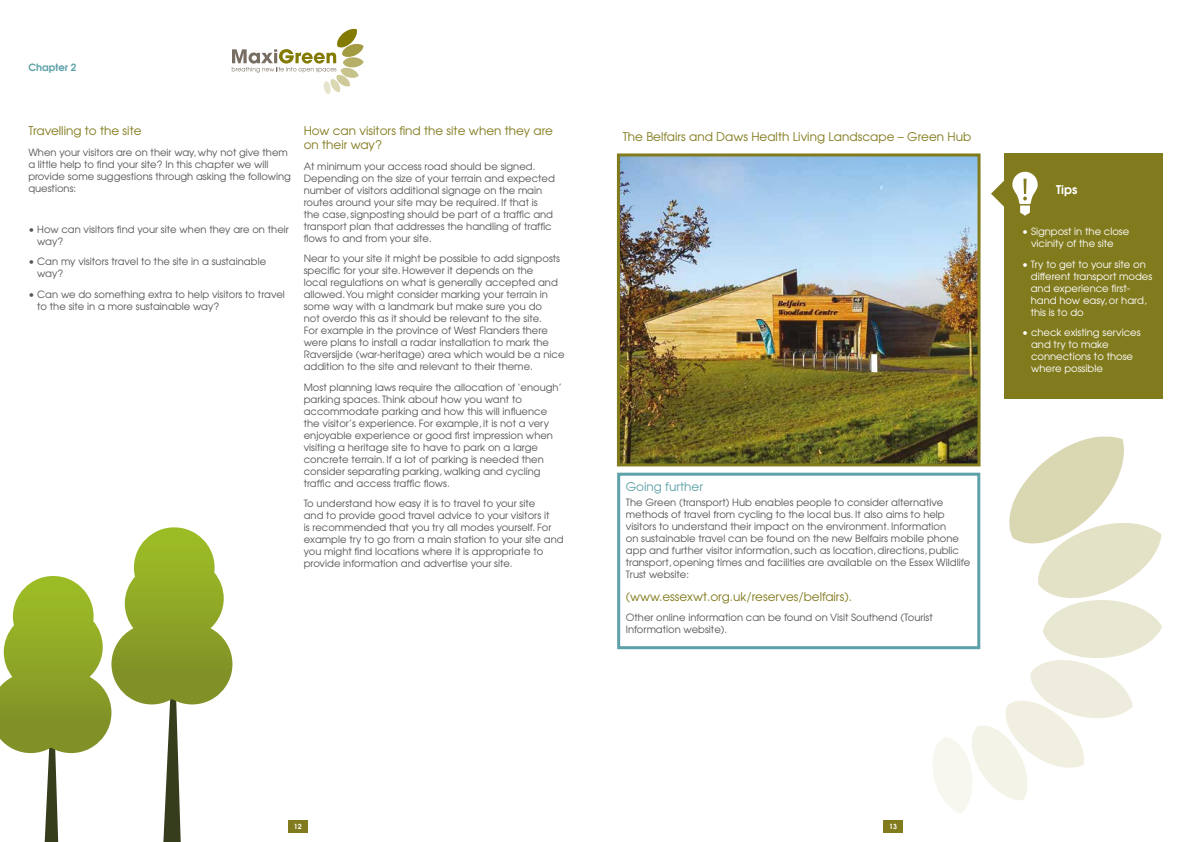
<style>
.page{position:relative;width:1191px;height:842px;background:#fff}
.page>*{position:absolute;margin:0;border:0;box-sizing:border-box;transform-origin:0 0}
.t1{font:12px/14.4px "Avant Garde";color:#827b1e}
.t2{font:12px "Avant Garde";color:#5da1a9}
.t3{font:600 12px "Avant Garde";color:#fff}
.t4{font:10px/12px "Avant Garde";color:#575756}
.t5{font:10px/12px "Avant Garde";color:#fff}
.t6{font:600 10px "Avant Garde";color:#5da1a9}
.t7{font:600 7px "Avant Garde";color:#fff}
</style>
<div class="page">
<svg style="left:232px;top:29px;width:132px;height:65px"></svg>
<svg style="left:870px;top:436px;width:292px;height:377px"></svg>
<div style="left:288px;top:820px;width:20px;height:13px;background:#827b1e"></div>
<div style="left:883px;top:820px;width:20px;height:13px;background:#827b1e"></div>
<svg style="left:0;top:527px;width:232px;height:315px"></svg>
<img style="left:621px;top:157px;width:355px;height:305px">
<div style="left:617px;top:153px;width:363px;height:313px;border:3px solid #827b1e"></div>
<div style="left:617px;top:473px;width:363px;height:176px;border:3px solid #5da1a9"></div>
<div style="left:1004px;top:154px;width:158px;height:245px;background:#827b1e"></div>
<svg style="left:991px;top:172px;width:46px;height:44px"></svg>
<p class="t6" style="left:28px;top:61px;width:50px">Chapter 2</p>
<p class="t1" style="left:28px;top:123px;width:115px">Travelling to the site</p>
<p class="t4" style="left:28px;top:146px;width:264px">When your visitors are on their way, why not give them a little help to find your site? In this chapter we will provide some suggestions through asking the following questions:</p>
<p class="t4" style="left:37px;top:223px;width:253px;text-indent:-9px">• How can visitors find your site when they are on their way?</p>
<p class="t4" style="left:37px;top:255px;width:230px;text-indent:-9px">• Can my visitors travel to the site in a sustainable way?</p>
<p class="t4" style="left:37px;top:288px;width:249px;text-indent:-9px">• Can we do something extra to help visitors to travel to the site in a more sustainable way?</p>
<p class="t1" style="left:304px;top:123px;width:251px">How can visitors find the site when they are on their way?</p>
<p class="t4" style="left:304px;top:160px;width:253px">At minimum your access road should be signed.<br>Depending on the size of your terrain and expected number of visitors additional signage on the main routes around your site may be required. If that is the case, signposting should be part of a traffic and transport plan that addresses the handling of traffic flows to and from your site.</p>
<p class="t4" style="left:304px;top:253px;width:262px">Near to your site it might be possible to add signposts specific for your site. However it depends on the<br>local regulations on what is generally accepted and allowed. You might consider marking your terrain in some way with a landmark but make sure you do<br>not overdo this as it should be relevant to the site.<br>For example in the province of West Flanders there were plans to install a radar installation to mark the Raversijde (war-heritage) area which would be a nice addition to the site and relevant to their theme.</p>
<p class="t4" style="left:304px;top:381px;width:260px">Most planning laws require the allocation of ‘enough’ parking spaces. Think about how you want to accommodate parking and how this will influence the visitor’s experience. For example, it is not a very enjoyable experience or good first impression when visiting a heritage site to have to park on a large concrete terrain. If a lot of parking is needed then consider separating parking, walking and cycling traffic and access traffic flows.</p>
<p class="t4" style="left:304px;top:498px;width:261px">To understand how easy it is to travel to your site<br>and to provide good travel advice to your visitors it<br>is recommended that you try all modes yourself. For example try to go from a main station to your site and you might find locations where it is appropriate to provide information and advertise your site.</p>
<p class="t1" style="left:623px;top:129px;width:350px">The Belfairs and Daws Health Living Landscape – Green Hub</p>
<p class="t2" style="left:626px;top:479px;width:79px">Going further</p>
<p class="t4" style="left:626px;top:496px;width:346px">The Green (transport) Hub enables people to consider alternative methods of travel from cycling to the local bus. It also aims to help visitors to understand their impact on the environment. Information<br>on sustainable travel can be found on the new Belfairs mobile phone app and further visitor information, such as location, directions, public transport, opening times and facilities are available on the Essex Wildlife Trust website:</p>
<p class="t1" style="left:626px;top:589px;width:228px">(www.essexwt.org.uk/reserves/belfairs).</p>
<p class="t4" style="left:626px;top:612px;width:308px">Other online information can be found on Visit Southend (Tourist<br>Information website).</p>
<p class="t3" style="left:1056px;top:182px;width:23px">Tips</p>
<p class="t5" style="left:1031px;top:225px;width:100px;text-indent:-9px">• Signpost in the close vicinity of the site</p>
<p class="t5" style="left:1030px;top:258px;width:123px;text-indent:-9px">• Try to get to your site on different transport modes and experience first&shy;hand how easy, or hard, this is to do</p>
<p class="t5" style="left:1031px;top:326px;width:111px;text-indent:-9px">• check existing services and try to make connections to those where possible</p>
<p class="t7" style="left:294px;top:822px;width:9px">12</p>
<p class="t7" style="left:889px;top:822px;width:9px">13</p>
</div>
